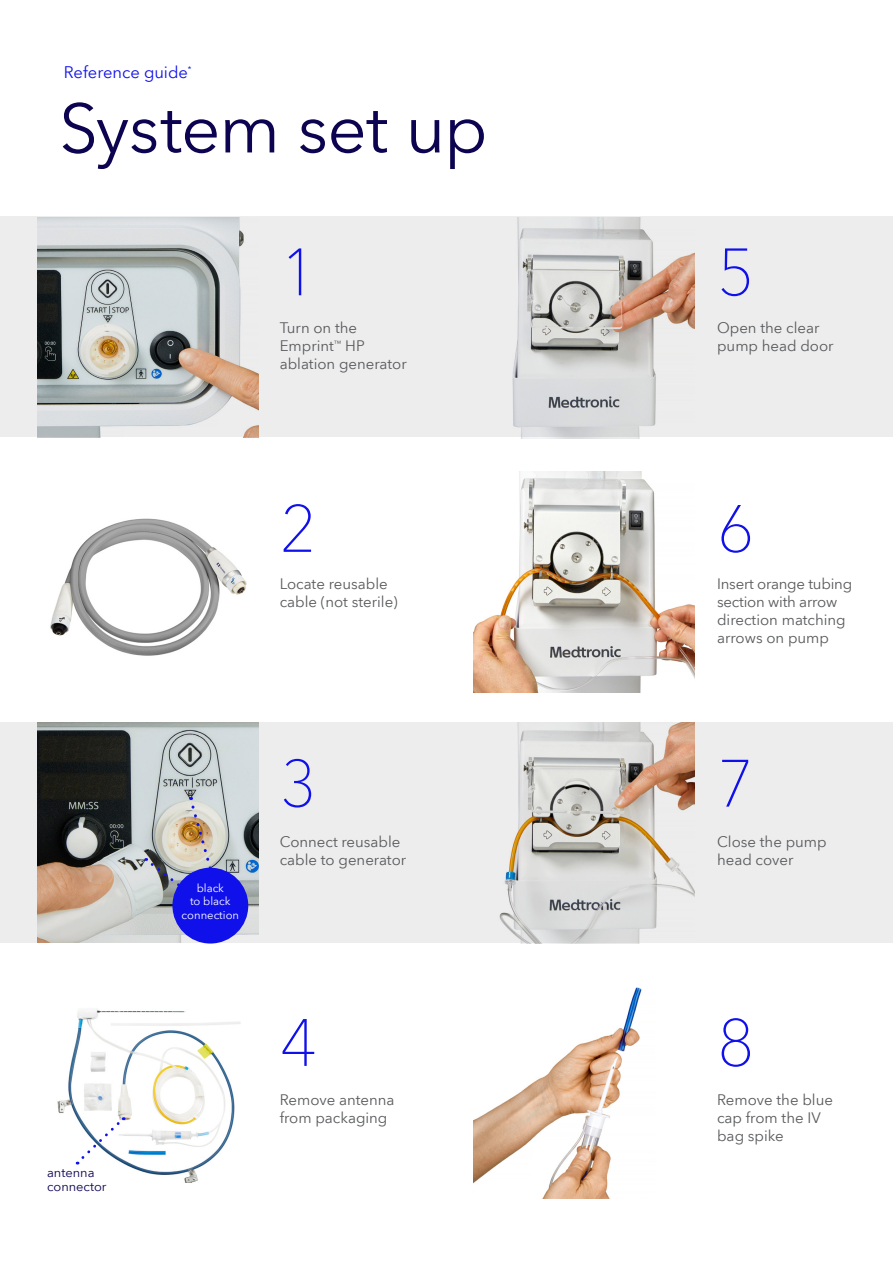
<style>
.page{position:relative;width:893px;height:1263px;background:#fff}
.page>*{position:absolute;margin:0;border:0;box-sizing:border-box;transform-origin:0 0}
.t1{font:69px "Avenir Next World";letter-spacing:-.015em;color:#0c0450}
.t2{font:100 66.15px "Avenir Next World";color:#1010eb}
.t3{font:16.5px "Avenir Next World";color:#1010eb}
.t4{font:15px/18px "Avenir Next World";color:#58595b}
.t5{font:12.9px/14.1px "Avenir Next World";color:#0c0450}
.t6{font:11.25px/13.5px "Avenir Next World";color:#fff;text-align:center}
</style>
<div class="page">
<div style="left:0;top:216px;width:893px;height:221px;background:#ededee"></div>
<div style="left:0;top:722px;width:893px;height:221px;background:#ededee"></div>
<img style="left:37px;top:217px;width:221px;height:220px">
<img style="left:57px;top:1009px;width:184px;height:173px">
<svg style="left:77px;top:1117px;width:47px;height:47px"></svg>
<img style="left:50px;top:518px;width:197px;height:138px">
<img style="left:37px;top:722px;width:221px;height:220px">
<img style="left:146px;top:797px;width:78px;height:114px">
<img style="left:512px;top:217px;width:183px;height:221px">
<img style="left:499px;top:722px;width:196px;height:221px">
<img style="left:474px;top:472px;width:221px;height:221px">
<img style="left:474px;top:987px;width:168px;height:212px">
<div style="left:172px;top:868px;width:76px;height:75px;background:#1010eb;border-radius:50%"></div>
<p class="t3" style="left:64px;top:58px;width:129px">Reference guide<sup>*</sup></p>
<h1 class="t1" style="left:59px;top:73px;width:430px">System set up</h1>
<h2 class="t2" style="left:280px;top:219px;width:39px">1</h2>
<p class="t4" style="left:280px;top:319px;width:129px">Turn on the<br>Emprint<sup>™</sup> HP ablation generator</p>
<h2 class="t2" style="left:280px;top:476px;width:39px">2</h2>
<p class="t4" style="left:280px;top:575px;width:120px">Locate reusable cable (not sterile)</p>
<h2 class="t2" style="left:280px;top:730px;width:39px">3</h2>
<p class="t5" style="left:47px;top:1166px;width:61px">antenna connector</p>
<p class="t6" style="left:182px;top:881px;width:59px">black<br>to black connection</p>
<p class="t4" style="left:280px;top:833px;width:128px">Connect reusable cable to generator</p>
<h2 class="t2" style="left:280px;top:990px;width:39px">4</h2>
<p class="t4" style="left:280px;top:1091px;width:116px">Remove antenna from packaging</p>
<h2 class="t2" style="left:717px;top:219px;width:39px">5</h2>
<p class="t4" style="left:717px;top:319px;width:118px">Open the clear pump head door</p>
<h2 class="t2" style="left:717px;top:476px;width:39px">6</h2>
<p class="t4" style="left:717px;top:575px;width:137px">Insert orange tubing section with arrow direction matching arrows on pump</p>
<h2 class="t2" style="left:717px;top:730px;width:39px">7</h2>
<p class="t4" style="left:717px;top:833px;width:111px">Close the pump head cover</p>
<h2 class="t2" style="left:717px;top:990px;width:39px">8</h2>
<p class="t4" style="left:717px;top:1091px;width:117px">Remove the blue cap from the IV bag spike</p>
</div>
